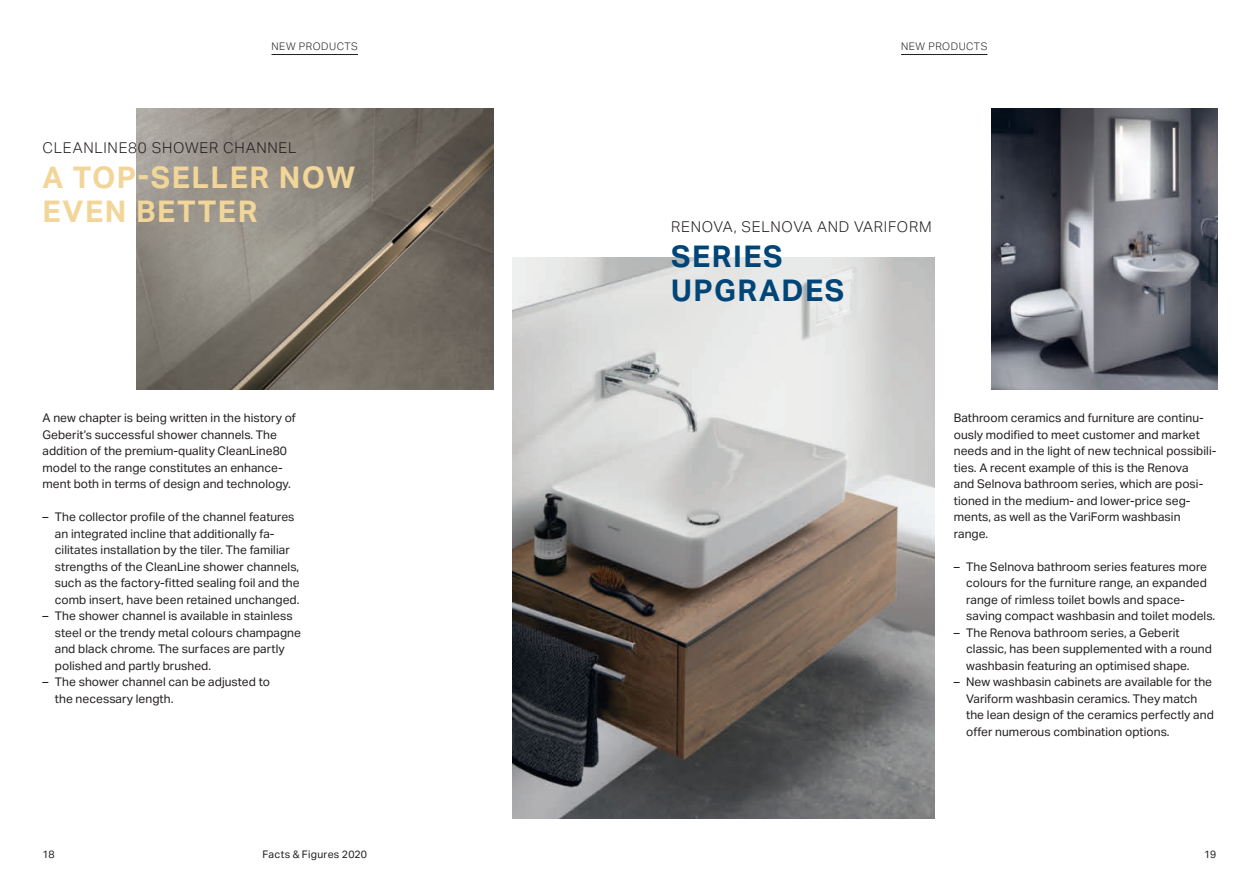
<style>
.page{position:relative;width:1259px;height:893px;background:#fff}
.page>*{position:absolute;margin:0;border:0;box-sizing:border-box;transform-origin:0 0}
.t1{font:700 30px/34.5px "Aktiv Grotesk Geberit";letter-spacing:.05em;color:#f2d699}
.t2{font:700 30px/34.5px "Aktiv Grotesk Geberit";letter-spacing:.05em;color:#004578}
.t3{font:300 15px "Aktiv Grotesk Geberit";letter-spacing:.05em;color:#231f20}
.t4{font:12px/16.5px "Aktiv Grotesk Geberit";letter-spacing:.005em;color:#231f20}
.t5{font:300 10.5px "Aktiv Grotesk Geberit";letter-spacing:.05em;color:#231f20}
.t6{font:10.5px "Aktiv Grotesk Geberit";letter-spacing:.025em;color:#231f20}
</style>
<div class="page">
<img style="left:512px;top:257px;width:422px;height:561px">
<hr style="left:901px;top:54px;width:86px;height:1px;background:#231f20">
<hr style="left:271px;top:54px;width:87px;height:1px;background:#231f20">
<img style="left:136px;top:109px;width:357px;height:280px">
<img style="left:991px;top:109px;width:226px;height:280px">
<p class="t5" style="left:271px;top:40px;width:88px">NEW PRODUCTS</p>
<p class="t5" style="left:901px;top:40px;width:88px">NEW PRODUCTS</p>
<p class="t3" style="left:43px;top:139px;width:255px">CLEANLINE80 SHOWER CHANNEL</p>
<h1 class="t1" style="left:43px;top:159px;width:314px">A TOP-SELLER NOW<br>EVEN BETTER</h1>
<p class="t4" style="left:43px;top:409px;width:255px">A new chapter is being written in the history of Geberit’s successful shower channels. The addition of the premium-quality CleanLine80 model to the range constitutes an enhance&shy;ment both in terms of design and technology.</p>
<p class="t4" style="left:55px;top:508px;width:246px;text-indent:-12px">– The collector profile of the channel features an integrated incline that additionally fa-- cilitates installation by the tiler. The familiar strengths of the CleanLine shower channels, such as the factory-fitted sealing foil and the comb insert, have been retained unchanged.</p>
<p class="t4" style="left:55px;top:607px;width:248px;text-indent:-12px">– The shower channel is available in stainless steel or the trendy metal colours champagne and black chrome. The surfaces are partly polished and partly brushed.</p>
<p class="t4" style="left:55px;top:673px;width:217px;text-indent:-12px">– The shower channel can be adjusted to the necessary length.</p>
<p class="t3" style="left:671px;top:218px;width:262px">RENOVA, SELNOVA AND VARIFORM</p>
<h1 class="t2" style="left:671px;top:238px;width:174px">SERIES<br>UPGRADES</h1>
<p class="t4" style="left:954px;top:409px;width:263px">Bathroom ceramics and furniture are continu&shy;ously modified to meet customer and market needs and in the light of new technical possibili&shy;ties. A recent example of this is the Renova<br>and Selnova bathroom series, which are posi&shy;tioned in the medium- and lower-price seg&shy;ments, as well as the VariForm washbasin range.</p>
<p class="t4" style="left:966px;top:558px;width:251px;text-indent:-12px">– The Selnova bathroom series features more colours for the furniture range, an expanded range of rimless toilet bowls and space&shy;saving compact washbasin and toilet models.</p>
<p class="t4" style="left:966px;top:624px;width:247px;text-indent:-12px">– The Renova bathroom series, a Geberit classic, has been supplemented with a round washbasin featuring an optimised shape.</p>
<p class="t4" style="left:966px;top:673px;width:249px;text-indent:-12px">– New washbasin cabinets are available for the Variform washbasin ceramics. They match the lean design of the ceramics perfectly and offer numerous combination options.</p>
<p class="t6" style="left:43px;top:848px;width:14px">18</p>
<p class="t6" style="left:262px;top:848px;width:106px">Facts &amp; Figures 2020</p>
<p class="t6" style="left:1204px;top:848px;width:14px">19</p>
</div>
